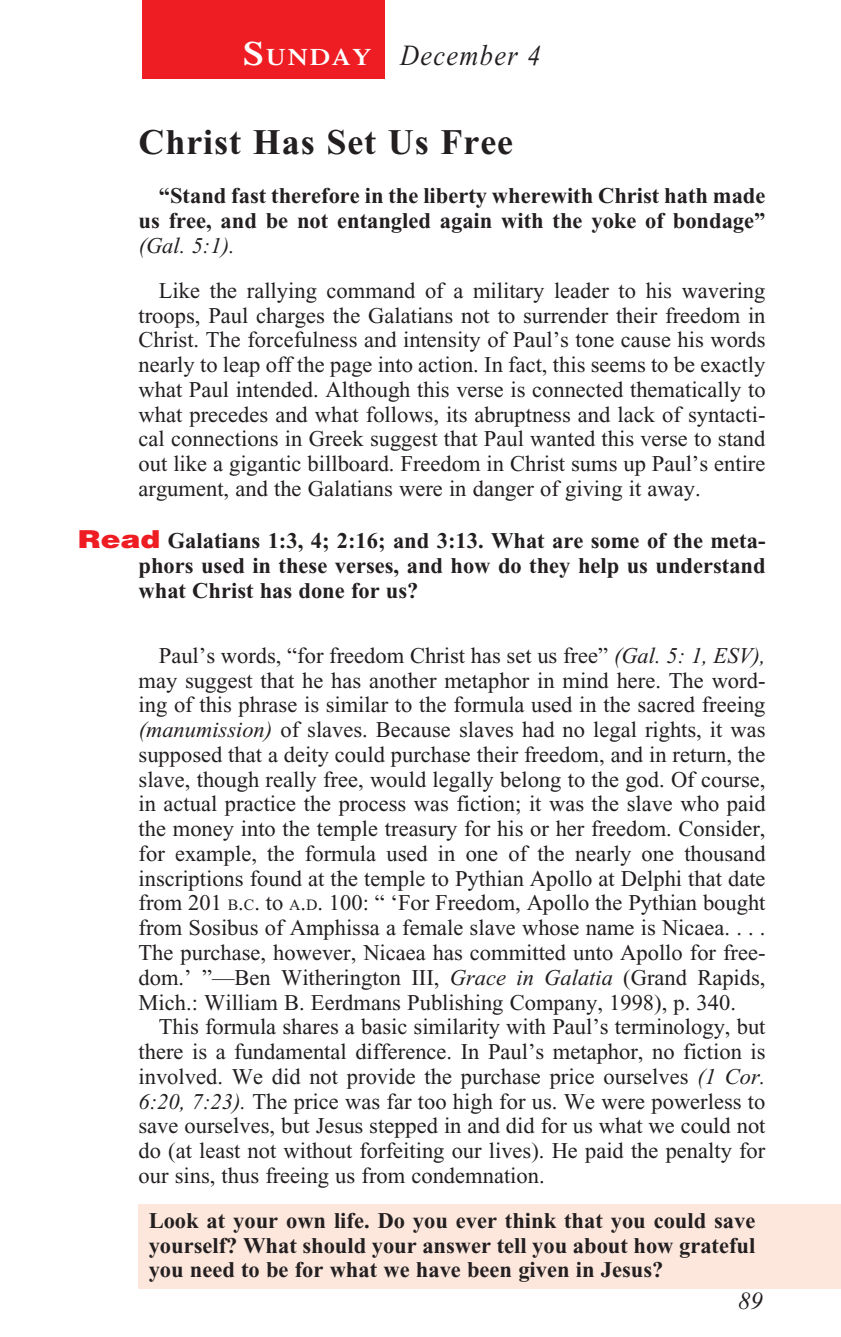
<style>
.page{position:relative;width:841px;height:1337px;background:#fff}
.page>*{position:absolute;margin:0;border:0;box-sizing:border-box;transform-origin:0 0}
._01-Daily_head{font:700 36px "Times New Roman";letter-spacing:.025em;color:#231f20}
._00-Month-Day{font:italic 29.25px "Times New Roman";letter-spacing:.05em;color:#231f20;scale:.9 1}
.t1{font:italic 24.75px "Times New Roman";color:#231f20}
.t2{font:600 23.62px "Times";letter-spacing:.07em;color:#fff;scale:1.1 1}
._4-Body_Copy{font:22.5px/24.8px "Times New Roman";color:#231f20;text-align:justify}
.x-screened_box-text{font:700 22.5px/24.8px "Times New Roman";color:#231f20;text-align:justify}
._6-question{font:700 22.5px/24.8px "Times New Roman";color:#231f20;text-align:justify}
._4-Body_Copy-2{font:700 22.5px/24.8px "Times New Roman";color:#231f20;text-align:justify}
.s1{font-size:33.75px}
.s2{font-weight:400;font-style:italic}
.s3{font-family:"Helvetica";font-weight:900;font-size:24.75px;color:#ee1d23}
.s4{font-style:italic}
.s5{font-size:15.75px}
.s6{font-style:inherit}
</style>
<div class="page">
<div style="left:138px;top:1204px;width:702px;height:85px;background:#fde7dc"></div>
<div style="left:142px;top:0;width:242px;height:78px;background:#ee1d23"></div>
<p class="t2" style="left:243px;top:43px;width:118px"><span class="s1">S</span>UNDAY</p>
<p class="_00-Month-Day" style="left:400px;top:40px;width:158px">December 4</p>
<p class="_01-Daily_head" style="left:138px;top:122px;width:376px">Christ Has Set Us Free</p>
<p class="_4-Body_Copy-2" style="left:138px;top:183px;width:628px;text-indent:20px">“Stand fast therefore in the liberty wherewith Christ hath made us free, and be not entangled again with the yoke of bondage” <span class="s2">(Gal. 5:1).</span></p>
<p class="_4-Body_Copy" style="left:138px;top:278px;width:628px;text-indent:20px">Like the rallying command of a military leader to his wavering troops, Paul charges the Galatians not to surrender their freedom in Christ. The forcefulness and intensity of Paul’s tone cause his words nearly to leap off the page into action. In fact, this seems to be exactly what Paul intended. Although this verse is connected thematically to what precedes and what follows, its abruptness and lack of syntacti&shy;cal connections in Greek suggest that Paul wanted this verse to stand out like a gigantic billboard. Freedom in Christ sums up Paul’s entire argument, and the Galatians were in danger of giving it away.</p>
<p class="_6-question" style="left:138px;top:528px;width:628px;text-indent:-61px"><span class="s3">Read</span> Galatians 1:3, 4; 2:16; and 3:13. What are some of the meta&shy;phors used in these verses, and how do they help us understand what Christ has done for us?</p>
<p class="_4-Body_Copy" style="left:138px;top:643px;width:628px;text-indent:20px">Paul’s words, “for freedom Christ has set us free” <span class="s4">(Gal. 5: 1, ESV), </span>may suggest that he has another metaphor in mind here. The word&shy;ing of this phrase is similar to the formula used in the sacred freeing <span class="s4">(manumission)</span> of slaves. Because slaves had no legal rights, it was supposed that a deity could purchase their freedom, and in return, the slave, though really free, would legally belong to the god. Of course, in actual practice the process was fiction; it was the slave who paid the money into the temple treasury for his or her freedom. Consider, for example, the formula used in one of the nearly one thousand inscriptions found at the temple to Pythian Apollo at Delphi that date from 201 <span class="s5">b</span><span class="s6">.</span><span class="s5">c</span>. to <span class="s5">a</span><span class="s6">.</span><span class="s5">d</span><span class="s6">.</span> 100: “ ‘For Freedom, Apollo the Pythian bought from Sosibus of Amphissa a female slave whose name is Nicaea. . . .<br>The purchase, however, Nicaea has committed unto Apollo for free&shy;dom.’ ”—Ben Witherington III, <span class="s4">Grace in Galatia</span> (Grand Rapids, Mich.: William B. Eerdmans Publishing Company, 1998), p. 340.</p>
<p class="_4-Body_Copy" style="left:138px;top:1014px;width:628px;text-indent:20px">This formula shares a basic similarity with Paul’s terminology, but there is a fundamental difference. In Paul’s metaphor, no fiction is involved. We did not provide the purchase price ourselves <span class="s4">(1 Cor.<br>6:20, 7:23).</span> The price was far too high for us. We were powerless to save ourselves, but Jesus stepped in and did for us what we could not do (at least not without forfeiting our lives). He paid the penalty for our sins, thus freeing us from condemnation.</p>
<p class="x-screened_box-text" style="left:149px;top:1208px;width:608px">Look at your own life. Do you ever think that you could save yourself? What should your answer tell you about how grateful you need to be for what we have been given in Jesus?</p>
<p class="t1" style="left:738px;top:1287px;width:26px">89</p>
</div>
